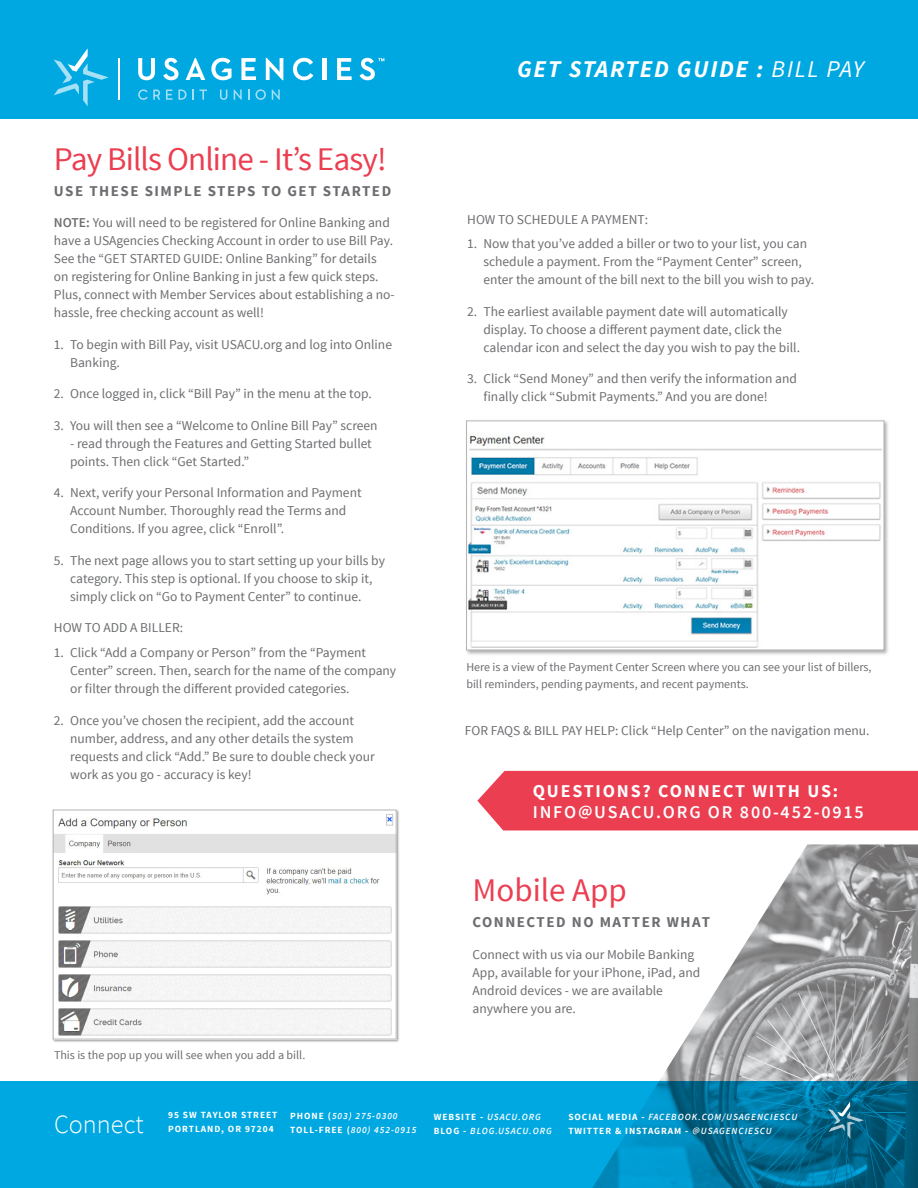
<style>
.page{position:relative;width:918px;height:1188px;background:#fff}
.page>*{position:absolute;margin:0;border:0;box-sizing:border-box;transform-origin:0 0}
.body_copy_70__black{font:33px "Source Sans Pro";letter-spacing:-.025em;color:#eb3e51}
.body_copy_70__black-2{font:33px "Source Sans Pro";color:#eb3e51}
.t1{font:300 26.4px "Source Sans Pro";color:#fff}
.t2{font:italic 700 24px "Source Sans Pro";letter-spacing:.07em;color:#fff}
.t3{font:600 18px "Source Sans Pro";letter-spacing:.1em;color:#fff}
.t4{font:700 18px "Source Sans Pro";letter-spacing:.1em;color:#fff}
.body_copy_70__black-3{font:700 15px "Source Sans Pro";letter-spacing:.1em;color:#6c6d70}
.body_copy_70__black-4{font:13.5px/18px "Source Sans Pro";color:#6c6d70}
.Bullets{font:13.5px "Source Sans Pro";color:#6c6d70}
.Bullets-2{font:12px/16.5px "Source Sans Pro";color:#6c6d70}
.t5{font:italic 600 9.45px "Source Sans Pro";letter-spacing:.1em;color:#fff}
.t6{font:700 9.45px "Source Sans Pro";letter-spacing:.1em;color:#fff}
.s1{font-weight:400}
.s2{font-weight:600}
.s3{font-weight:700;font-style:normal}
.s4{font-weight:600;font-style:italic}
</style>
<div class="page">
<div style="left:0;top:0;width:918px;height:119px;background:#00a8e2"></div>
<svg style="left:54px;top:48px;width:55px;height:58px"></svg>
<svg style="left:166px;top:90px;width:41px;height:10px"></svg>
<svg style="left:220px;top:90px;width:7px;height:10px"></svg>
<svg style="left:248px;top:89px;width:18px;height:11px"></svg>
<svg style="left:138px;top:89px;width:22px;height:11px"></svg>
<svg style="left:272px;top:90px;width:8px;height:10px"></svg>
<svg style="left:234px;top:90px;width:8px;height:10px"></svg>
<svg style="left:138px;top:58px;width:17px;height:22px"></svg>
<svg style="left:163px;top:58px;width:16px;height:22px"></svg>
<svg style="left:186px;top:58px;width:19px;height:22px"></svg>
<svg style="left:211px;top:58px;width:21px;height:22px"></svg>
<svg style="left:241px;top:58px;width:15px;height:22px"></svg>
<svg style="left:337px;top:58px;width:15px;height:22px"></svg>
<svg style="left:266px;top:58px;width:17px;height:22px"></svg>
<svg style="left:293px;top:58px;width:20px;height:22px"></svg>
<hr style="left:322px;top:58px;width:4px;height:22px;background:#fff">
<svg style="left:360px;top:58px;width:24px;height:22px"></svg>
<hr style="left:119px;top:58px;width:1px;height:42px;background:#fff">
<img style="left:659px;top:844px;width:259px;height:237px">
<div style="left:52px;top:809px;width:348px;height:234px;background:#231f20;opacity:.46"></div>
<img style="left:55px;top:812px;width:339px;height:225px">
<div style="left:53px;top:810px;width:343px;height:229px;border:1px solid #b2b3b3"></div>
<svg style="left:0;top:1081px;width:918px;height:107px;background:#0098cd"></svg>
<svg style="left:828px;top:1102px;width:36px;height:37px"></svg>
<div style="left:477px;top:771px;width:441px;height:59px;background:#eb3e51"></div>
<div style="left:465px;top:419px;width:425px;height:237px;background:#231f20;opacity:.36"></div>
<img style="left:468px;top:423px;width:414px;height:225px">
<div style="left:466px;top:421px;width:418px;height:229px;border:1px solid #b2b3b3"></div>
<p class="t2" style="left:517px;top:53px;width:348px">GET STARTED GUIDE : <span class="s1">BILL PAY</span></p>
<p class="body_copy_70__black" style="left:54px;top:138px;width:334px">Pay Bills Online - It’s Easy!</p>
<p class="body_copy_70__black-3" style="left:54px;top:181px;width:339px">USE THESE SIMPLE STEPS TO GET STARTED</p>
<p class="body_copy_70__black-4" style="left:54px;top:214px;width:342px"><span class="s2">NOTE:</span> You will need to be registered for Online Banking and have a USAgencies Checking Account in order to use Bill Pay.<br>See the “GET STARTED GUIDE: Online Banking” for details on registering for Online Banking in just a few quick steps.<br>Plus, connect with Member Services about establishing a no&shy;hassle, free checking account as well!</p>
<p class="body_copy_70__black-4" style="left:70px;top:336px;width:323px;text-indent:-16px">1. To begin with Bill Pay, visit USACU.org and log into Online<br>Banking.</p>
<p class="body_copy_70__black-4" style="left:54px;top:385px;width:319px">2. Once logged in, click “Bill Pay” in the menu at the top.</p>
<p class="body_copy_70__black-4" style="left:54px;top:417px;width:325px">3. You will then see a “Welcome to Online Bill Pay” screen</p>
<p class="body_copy_70__black-4" style="left:70px;top:435px;width:303px">- read through the Features and Getting Started bullet points. Then click “Get Started.”</p>
<p class="body_copy_70__black-4" style="left:70px;top:484px;width:293px;text-indent:-16px">4. Next, verify your Personal Information and Payment<br>Account Number. Thoroughly read the Terms and<br>Conditions. If you agree, click “Enroll”.</p>
<p class="body_copy_70__black-4" style="left:54px;top:552px;width:333px;text-align:center">5. The next page allows you to start setting up your bills by category. This step is optional. If you choose to skip it, simply click on “Go to Payment Center” to continue.</p>
<p class="Bullets" style="left:54px;top:620px;width:131px">HOW TO ADD A BILLER:</p>
<p class="body_copy_70__black-4" style="left:70px;top:644px;width:328px;text-indent:-16px">1. Click “Add a Company or Person” from the “Payment<br>Center” screen. Then, search for the name of the company or filter through the different provided categories.</p>
<p class="body_copy_70__black-4" style="left:70px;top:711px;width:306px;text-indent:-16px">2. Once you’ve chosen the recipient, add the account number, address, and any other details the system requests and click “Add.” Be sure to double check your work as you go - accuracy is key!</p>
<p class="Bullets" style="left:467px;top:211px;width:182px">HOW TO SCHEDULE A PAYMENT:</p>
<p class="body_copy_70__black-4" style="left:483px;top:235px;width:332px;text-indent:-16px">1. Now that you’ve added a biller or two to your list, you can schedule a payment. From the “Payment Center” screen, enter the amount of the bill next to the bill you wish to pay.</p>
<p class="body_copy_70__black-4" style="left:483px;top:303px;width:318px;text-indent:-16px">2. The earliest available payment date will automatically display. To choose a different payment date, click the calendar icon and select the day you wish to pay the bill.</p>
<p class="body_copy_70__black-4" style="left:483px;top:370px;width:315px;text-indent:-16px">3. Click “Send Money” and then verify the information and finally click “Submit Payments.” And you are done!</p>
<p class="Bullets-2" style="left:466px;top:659px;width:407px">Here is a view of the Payment Center Screen where you can see your list of billers, bill reminders, pending payments, and recent payments.</p>
<p class="Bullets" style="left:465px;top:722px;width:406px">FOR FAQS &amp; BILL PAY HELP: Click “Help Center” on the navigation menu.</p>
<p class="t4" style="left:533px;top:779px;width:307px">QUESTIONS? CONNECT WITH US:</p>
<p class="t3" style="left:533px;top:801px;width:332px">INFO@USACU.ORG OR 800-452-0915</p>
<p class="Bullets-2" style="left:54px;top:1047px;width:253px">This is the pop up you will see when you add a bill.</p>
<p class="body_copy_70__black-2" style="left:472px;top:870px;width:156px">Mobile App</p>
<p class="body_copy_70__black-3" style="left:472px;top:913px;width:239px">CONNECTED NO MATTER WHAT</p>
<p class="body_copy_70__black-4" style="left:472px;top:946px;width:229px">Connect with us via our Mobile Banking<br>App, available for your iPhone, iPad, and<br>Android devices - we are available anywhere you are.</p>
<p class="t1" style="left:54px;top:1108px;width:91px">Connect</p>
<p class="t6" style="left:168px;top:1109px;width:111px">95 SW TAYLOR STREET</p>
<p class="t6" style="left:168px;top:1123px;width:107px">PORTLAND, OR 97204</p>
<p class="t5" style="left:290px;top:1110px;width:109px"><span class="s3">PHONE (</span>503) 275-0300</p>
<p class="t5" style="left:290px;top:1124px;width:128px"><span class="s3">TOLL-FREE (</span>800) 452-0915</p>
<p class="t5" style="left:434px;top:1111px;width:109px"><span class="s3">WEBSITE -</span> USACU.ORG</p>
<p class="t5" style="left:434px;top:1125px;width:120px"><span class="s3">BLOG -</span> BLOG.USACU.ORG</p>
<p class="t5" style="left:568px;top:1111px;width:230px"><span class="s3">SOCIAL MEDIA -</span> FACEBOOK.COM/USAGENCIESCU</p>
<p class="t6" style="left:568px;top:1124px;width:205px">TWITTER &amp; INSTAGRAM - <span class="s4">@USAGENCIESCU</span></p>
</div>
